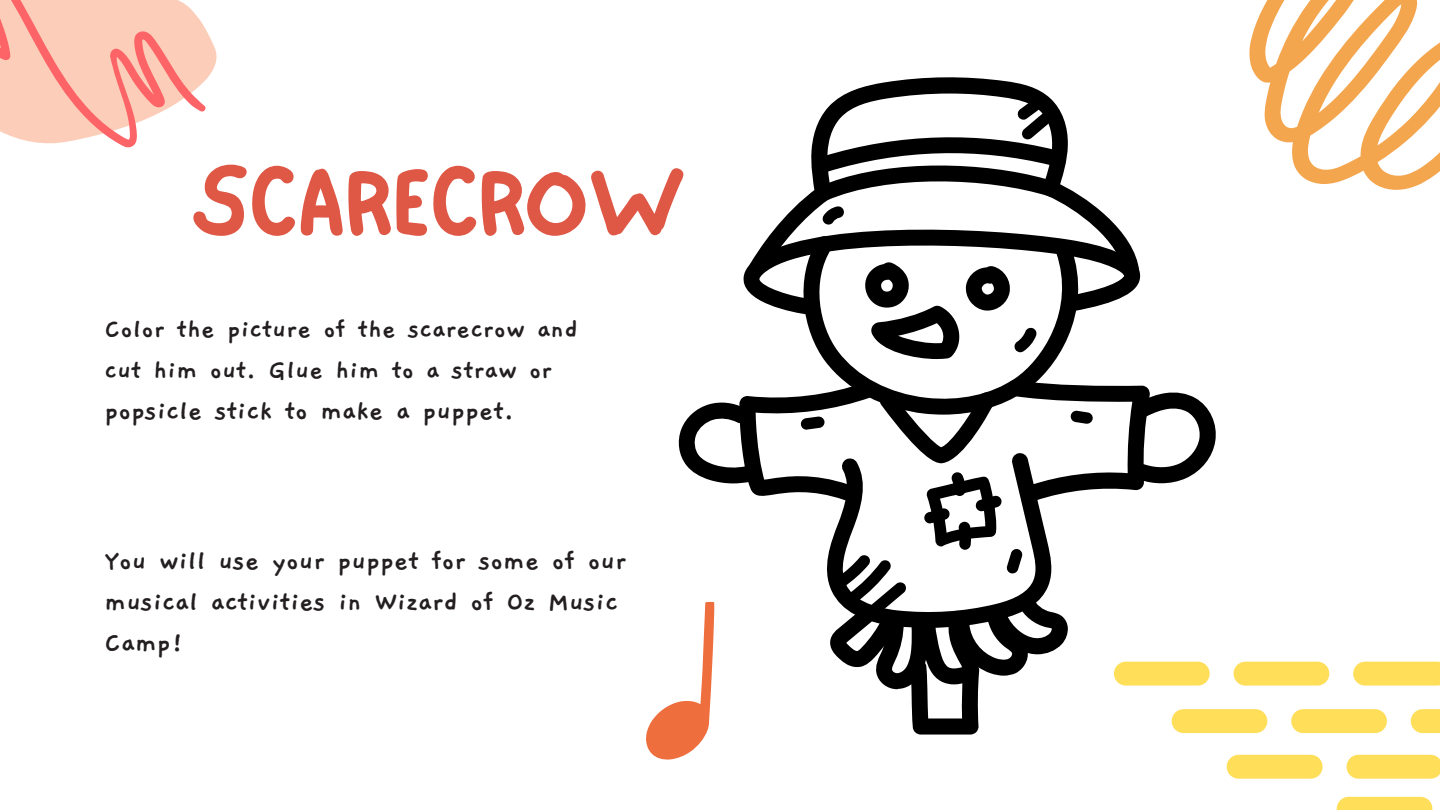
<style>
.page{position:relative;width:1440px;height:810px;background:#fff}
.page>*{position:absolute;margin:0;border:0;box-sizing:border-box;transform-origin:0 0}
.t1{font:101.6px "NF One Little Font Bold";color:#df5745}
.t2{font:700 30px/41.2px "Gaegu";color:#231f20}
.t3{font:700 29px "Gaegu";color:#231f20}
</style>
<div class="page">
<svg style="left:1249px;top:0;width:191px;height:190px"></svg>
<svg style="left:0;top:0;width:210px;height:148px;background:#fcc6b7"></svg>
<svg style="left:823px;top:359px;width:233px;height:21px"></svg>
<svg style="left:743px;top:77px;width:397px;height:282px"></svg>
<svg style="left:1337px;top:797px;width:96px;height:13px"></svg>
<svg style="left:646px;top:380px;width:794px;height:399px"></svg>
<p class="t1" style="left:192px;top:140px;width:495px">SCARECROW</p>
<p class="t3" style="left:105px;top:315px;width:475px">Color the picture of the scarecrow and</p>
<p class="t3" style="left:105px;top:356px;width:449px">cut him out. Glue him to a straw or</p>
<p class="t2" style="left:105px;top:391px;width:411px">popsicle stick to make a puppet.</p>
<p class="t2" style="left:105px;top:540px;width:523px">You will use your puppet for some of our musical activities in Wizard of Oz Music<br>Camp!</p>
</div>
